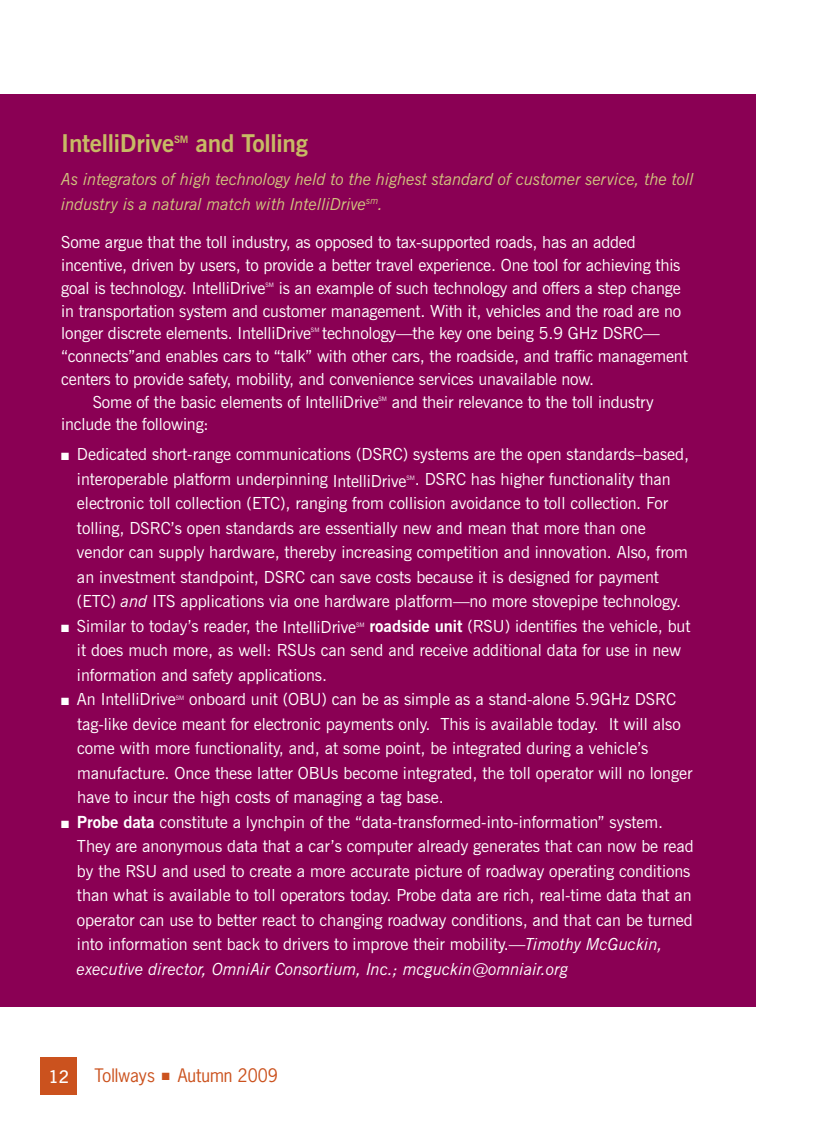
<style>
.page{position:relative;width:819px;height:1134px;background:#fff}
.page>*{position:absolute;margin:0;border:0;box-sizing:border-box;transform-origin:0 0}
.t1{font:700 24.5px "News Gothic BT";letter-spacing:-.01em;color:#c7ba64}
.t2{font:17.5px "News Gothic";color:#cb521e}
.t3{font:600 17.5px "News Gothic BT";color:#fff}
.t4{font:16.62px/24.5px "News Gothic BT";letter-spacing:-.005em;color:#fff}
.t5{font:italic 16.62px/24.5px "News Gothic BT";letter-spacing:-.01em;color:#d1c57e}
.t6{font:700 10.15px "News Gothic BT";color:#c7ba64}
.t7{font:6.12px "News Gothic BT";letter-spacing:-.01em;color:#fff}
.s1{font-style:italic}
.s2{font-weight:700}
</style>
<div class="page">
<div style="left:41px;top:1058px;width:36px;height:37px;background:#cb521e"></div>
<div style="left:0;top:94px;width:756px;height:913px;background:#8a0054"></div>
<h1 class="t1" style="left:61px;top:128px;width:115px">IntelliDrive</h1>
<p class="t6" style="left:174px;top:133px;width:16px">SM</p>
<h1 class="t1" style="left:196px;top:128px;width:114px">and Tolling</h1>
<p class="t5" style="left:61px;top:167px;width:634px">As integrators of high technology held to the highest standard of customer service, the toll industry is a natural match with IntelliDrive<sup>sm</sup>.</p>
<p class="t4" style="left:61px;top:231px;width:621px;line-height:22.8px">Some argue that the toll industry, as opposed to tax-supported roads, has an added incentive, driven by users, to provide a better travel experience. One tool for achieving this goal is technology. IntelliDrive</p>
<p class="t4" style="left:61px;top:276px;width:621px;line-height:22.8px;text-align:justify;text-indent:217px">is an example of such technology and offers a step change in transportation system and customer management. With it, vehicles and the road are no longer discrete elements. IntelliDrive</p>
<p class="t7" style="left:265px;top:281px;width:10px">SM</p>
<p class="t7" style="left:311px;top:326px;width:10px">SM</p>
<p class="t4" style="left:322px;top:321px;width:339px">technology—the key one being 5.9 GHz DSRC—</p>
<p class="t4" style="left:61px;top:344px;width:628px">“connects”and enables cars to “talk” with other cars, the roadside, and traffic management</p>
<p class="t4" style="left:61px;top:367px;width:534px">centers to provide safety, mobility, and convenience services unavailable now.</p>
<p class="t4" style="left:93px;top:389px;width:287px">Some of the basic elements of IntelliDrive</p>
<p class="t7" style="left:379px;top:395px;width:10px">SM</p>
<p class="t4" style="left:392px;top:389px;width:263px">and their relevance to the toll industry</p>
<p class="t4" style="left:61px;top:412px;width:149px">include the following:</p>
<p class="t4" style="left:77px;top:442px;width:614px;text-indent:-16px">■ Dedicated short-range communications (DSRC) systems are the open standards–based, interoperable platform underpinning IntelliDrive</p>
<p class="t4" style="left:77px;top:466px;width:612px;text-indent:338px">. DSRC has higher functionality than electronic toll collection (ETC), ranging from collision avoidance to toll collection. For tolling, DSRC’s open standards are essentially new and mean that more than one vendor can supply hardware, thereby increasing competition and innovation. Also, from an investment standpoint, DSRC can save costs because it is designed for payment (ETC) <span class="s1">and</span> ITS applications via one hardware platform—no more stovepipe technology.</p>
<p class="t4" style="left:61px;top:613px;width:297px">■ Similar to today’s reader, the IntelliDrive</p>
<p class="t7" style="left:356px;top:621px;width:10px">SM</p>
<p class="t7" style="left:406px;top:474px;width:10px">SM</p>
<p class="t4" style="left:77px;top:613px;width:615px;text-indent:293px"><span class="s2">roadside unit</span> (RSU) identifies the vehicle, but it does much more, as well: RSUs can send and receive additional data for use in new information and safety applications.</p>
<p class="t4" style="left:61px;top:687px;width:116px">■ An IntelliDrive</p>
<p class="t7" style="left:176px;top:694px;width:10px">SM</p>
<p class="t4" style="left:77px;top:687px;width:617px;text-indent:112px">onboard unit (OBU) can be as simple as a stand-alone 5.9GHz DSRC tag-like device meant for electronic payments only. This is available today. It will also come with more functionality, and, at some point, be integrated during a vehicle’s manufacture. Once these latter OBUs become integrated, the toll operator will no longer have to incur the high costs of managing a tag base.</p>
<p class="t4" style="left:77px;top:809px;width:618px;text-indent:-16px">■ <span class="s2">Probe data</span> constitute a lynchpin of the “data-transformed-into-information” system.<br>They are anonymous data that a car’s computer already generates that can now be read by the RSU and used to create a more accurate picture of roadway operating conditions than what is available to toll operators today. Probe data are rich, real-time data that an operator can use to better react to changing roadway conditions, and that can be turned into information sent back to drivers to improve their mobility.—<span class="s1">Timothy McGuckin, executive director, OmniAir Consortium, Inc.; mcguckin@omniair.org</span></p>
<p class="t3" style="left:49px;top:1066px;width:22px">12</p>
<p class="t2" style="left:94px;top:1064px;width:185px">Tollways ■ Autumn 2009</p>
</div>
